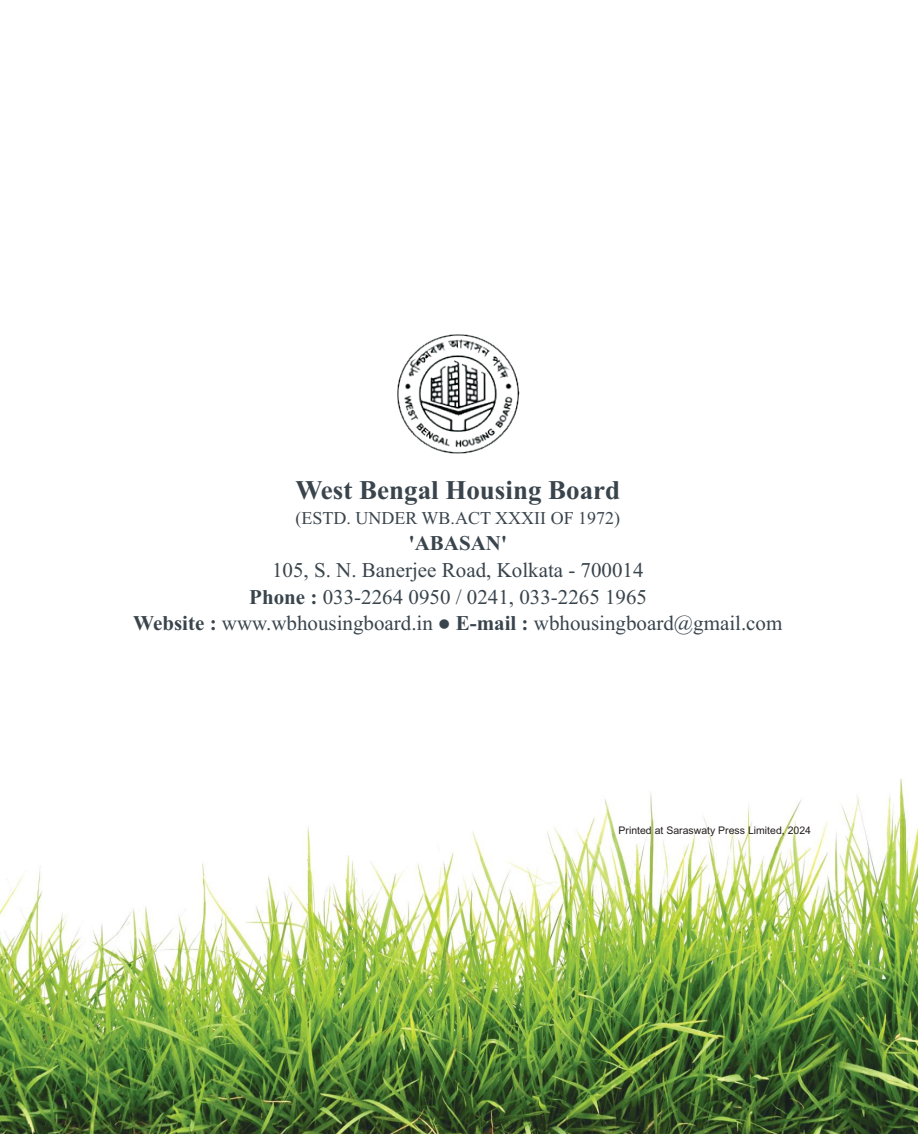
<style>
.page{position:relative;width:918px;height:1134px;background:#fff}
.page>*{position:absolute;margin:0;border:0;box-sizing:border-box;transform-origin:0 0}
.t1{font:700 27px "Times New Roman";color:#39444c}
.t2{font:21px "Times New Roman";color:#39444c}
.t3{font:700 21px "Times New Roman";color:#39444c}
.t4{font:18px "Times New Roman";color:#39444c}
.t5{font:10.5px "Arial";color:#241f1f}
.s1{font-weight:700}
</style>
<div class="page">
<img style="left:0;top:778px;width:918px;height:356px">
<img style="left:397px;top:334px;width:123px;height:120px">
<p class="t1" style="left:295px;top:481px;width:326px">West Bengal Housing Board</p>
<p class="t4" style="left:295px;top:512px;width:326px">(ESTD. UNDER WB.ACT XXXII OF 1972)</p>
<p class="t3" style="left:409px;top:536px;width:100px">'ABASAN'</p>
<p class="t2" style="left:272px;top:562px;width:373px">105, S. N. Banerjee Road, Kolkata - 700014</p>
<p class="t2" style="left:249px;top:589px;width:399px"><span class="s1">Phone :</span> 033-2264 0950 / 0241, 033-2265 1965</p>
<p class="t2" style="left:133px;top:616px;width:651px"><span class="s1">Website :</span> www.wbhousingboard.in ●<span class="s1">E-mail :</span> wbhousingboard@gmail.com</p>
<p class="t5" style="left:619px;top:826px;width:194px">Printed at Saraswaty Press Limited, 2024</p>
</div>
